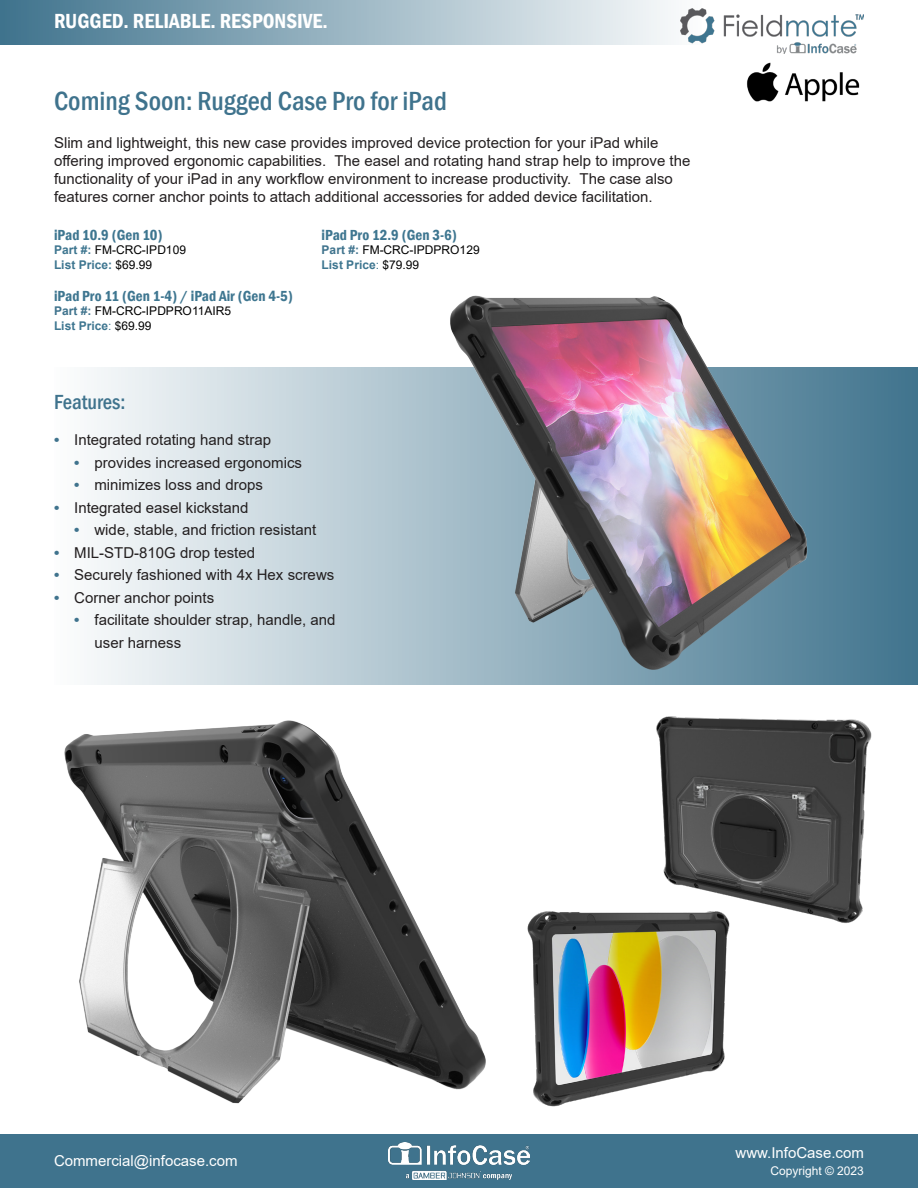
<style>
.page{position:relative;width:918px;height:1188px;background:#fff}
.page>*{position:absolute;margin:0;border:0;box-sizing:border-box;transform-origin:0 0}
.Page_Header{font:500 condensed 27px "Franklin Gothic";color:#3f738d}
.t1{font:600 condensed 21px "Franklin Gothic";color:#fff}
.List_Header{font:500 condensed 21px "Franklin Gothic";color:#3f738d}
.Device_Body_Text{font:15px/18px "Arial";color:#231f20}
.t2{font:600 condensed 15px "Franklin Gothic";color:#3e7690}
.t3{font:15px "Arial";color:#fff}
.Device_List{font:12px "Arial";color:#000}
.Device_List-2{font:700 12px "Arial";color:#3e7690}
.t4{font:12px "Arial";color:#fff}
.s1{font-weight:700;color:#3e7690}
.s2{font-weight:400;color:#000}
.s3{font-weight:700;color:#3f738d}
.s4{font-weight:400}
</style>
<div class="page">
<div style="left:0;top:0;width:702px;height:44px;background:linear-gradient(to right,#3f738d,#fcfdfd)"></div>
<div style="left:0;top:1134px;width:918px;height:54px;background:#3f738d"></div>
<img style="left:388px;top:1142px;width:142px;height:38px">
<img style="left:680px;top:8px;width:184px;height:46px">
<img style="left:747px;top:62px;width:113px;height:40px">
<svg style="left:94px;top:367px;width:824px;height:318px;background:#b4c8d2"></svg>
<img style="left:527px;top:911px;width:201px;height:196px">
<img style="left:64px;top:720px;width:422px;height:384px">
<img style="left:650px;top:716px;width:222px;height:217px">
<img style="left:429px;top:295px;width:404px;height:390px">
<h2 class="t1" style="left:54px;top:7px;width:275px">RUGGED. RELIABLE. RESPONSIVE.</h2>
<p class="Page_Header" style="left:54px;top:84px;width:394px">Coming Soon: Rugged Case Pro for iPad</p>
<p class="Device_Body_Text" style="left:54px;top:134px;width:638px">Slim and lightweight, this new case provides improved device protection for your iPad while offering improved ergonomic capabilities. The easel and rotating hand strap help to improve the functionality of your iPad in any workflow environment to increase productivity. The case also features corner anchor points to attach additional accessories for added device facilitation.</p>
<p class="t2" style="left:54px;top:225px;width:110px">iPad 10.9 (Gen 10)</p>
<p class="Device_List" style="left:54px;top:242px;width:134px"><span class="s1">Part #:</span> FM-CRC-IPD109</p>
<p class="Device_List-2" style="left:54px;top:256px;width:100px">List Price: <span class="s2">$69.99</span></p>
<p class="t2" style="left:54px;top:286px;width:240px">iPad Pro 11 (Gen 1-4) / iPad Air (Gen 4-5)</p>
<p class="Device_List" style="left:54px;top:303px;width:179px"><span class="s3">Part #:</span> FM-CRC-IPDPRO11AIR5</p>
<p class="Device_List-2" style="left:54px;top:317px;width:99px">List Price<span class="s4">:</span> <span class="s2">$69.99</span></p>
<p class="t2" style="left:322px;top:225px;width:137px">iPad Pro 12.9 (Gen 3-6)</p>
<p class="Device_List" style="left:322px;top:242px;width:160px"><span class="s3">Part #:</span> FM-CRC-IPDPRO129</p>
<p class="Device_List-2" style="left:322px;top:256px;width:99px">List Price<span class="s4">:</span> <span class="s2">$79.99</span></p>
<p class="List_Header" style="left:54px;top:389px;width:73px">Features:</p>
<p class="Device_Body_Text" style="left:54px;top:431px;width:219px"><span class="s3">•</span> Integrated rotating hand strap</p>
<p class="Device_Body_Text" style="left:74px;top:453px;width:229px"><span class="s3">•</span> provides increased ergonomics</p>
<p class="Device_Body_Text" style="left:74px;top:476px;width:190px"><span class="s3">•</span> minimizes loss and drops</p>
<p class="Device_Body_Text" style="left:54px;top:498px;width:196px"><span class="s3">•</span> Integrated easel kickstand</p>
<p class="Device_Body_Text" style="left:74px;top:521px;width:244px"><span class="s3">•</span> wide, stable, and friction resistant</p>
<p class="Device_Body_Text" style="left:54px;top:543px;width:203px"><span class="s3">•</span> MIL-STD-810G drop tested</p>
<p class="Device_Body_Text" style="left:54px;top:566px;width:282px"><span class="s3">•</span> Securely fashioned with 4x Hex screws</p>
<p class="Device_Body_Text" style="left:54px;top:588px;width:162px"><span class="s3">•</span> Corner anchor points</p>
<p class="Device_Body_Text" style="left:94px;top:609px;width:242px;line-height:22.5px;text-indent:-20px"><span class="s3">•</span> facilitate shoulder strap, handle, and user harness</p>
<p class="t3" style="left:54px;top:1151px;width:185px">Commercial@infocase.com</p>
<p class="t3" style="left:736px;top:1143px;width:130px">www.InfoCase.com</p>
<p class="t4" style="left:770px;top:1162px;width:95px">Copyright © 2023</p>
</div>
